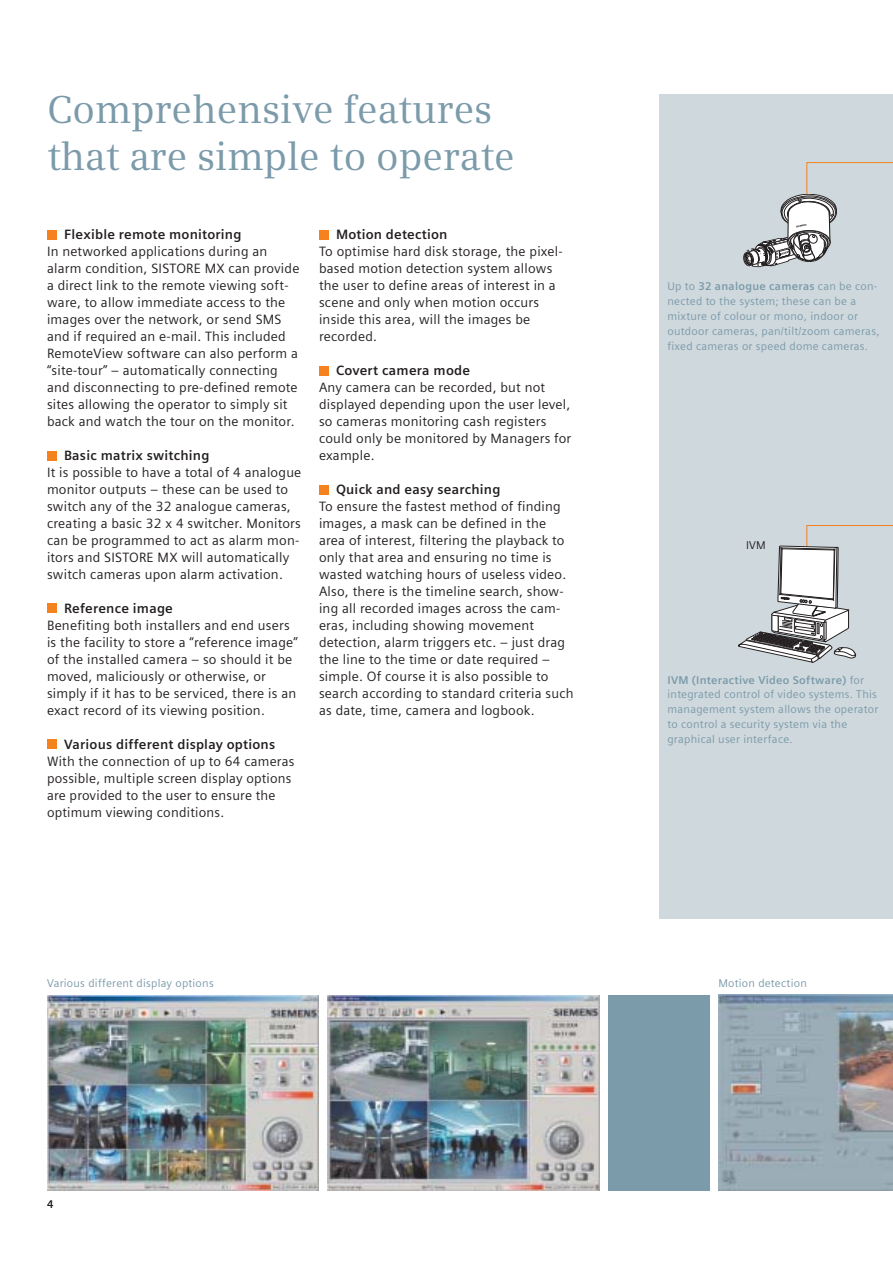
<style>
.page{position:relative;width:893px;height:1263px;background:#fff}
.page>*{position:absolute;margin:0;border:0;box-sizing:border-box;transform-origin:0 0}
.t1{font:39px/46.7px "Siemens Serif East";color:#7b9aaa}
.t2{font:13.5px/17px "Siemens Sans";letter-spacing:.015em;color:#231f20}
.t3{font:700 13.5px "Siemens Sans";letter-spacing:.015em;color:#231f20}
.t4{font:11.25px/14.9px "Siemens Sans";letter-spacing:.025em;color:#7b9aa9}
.t5{font:11.25px "Siemens Sans";letter-spacing:.025em;color:#7b9aaa}
.t6{font:11.25px "Siemens Sans";color:#231f20}
.t7{font:700 11.25px "Siemens Sans";color:#231f20}
.s1{font-weight:700}
</style>
<div class="page">
<div style="left:659px;top:95px;width:233px;height:824px;background:#ced8dd"></div>
<div style="left:47px;top:740px;width:9px;height:9px;background:#f5821f"></div>
<div style="left:47px;top:604px;width:9px;height:9px;background:#f5821f"></div>
<div style="left:47px;top:451px;width:9px;height:9px;background:#f5821f"></div>
<div style="left:47px;top:230px;width:9px;height:9px;background:#f5821f"></div>
<div style="left:319px;top:485px;width:9px;height:9px;background:#f5821f"></div>
<div style="left:319px;top:366px;width:9px;height:9px;background:#f5821f"></div>
<div style="left:319px;top:230px;width:9px;height:9px;background:#f5821f"></div>
<div style="left:608px;top:995px;width:102px;height:196px;background:#7b9aaa"></div>
<img style="left:47px;top:995px;width:272px;height:196px">
<img style="left:327px;top:995px;width:272px;height:196px">
<img style="left:718px;top:995px;width:174px;height:196px">
<svg style="left:738px;top:162px;width:154px;height:500px"></svg>
<h1 class="t1" style="left:47px;top:90px;width:469px">Comprehensive features that are simple to operate</h1>
<p class="t3" style="left:64px;top:230px;width:179px">Flexible remote monitoring</p>
<p class="t2" style="left:47px;top:244px;width:254px">In networked applications during an alarm condition, SISTORE MX can provide a direct link to the remote viewing soft&shy;ware, to allow immediate access to the images over the network, or send SMS and if required an e-mail. This included RemoteView software can also perform a “site-tour” – automatically connecting and disconnecting to pre-defined remote sites allowing the operator to simply sit back and watch the tour on the monitor.</p>
<p class="t3" style="left:64px;top:450px;width:147px">Basic matrix switching</p>
<p class="t2" style="left:47px;top:465px;width:256px">It is possible to have a total of 4 analogue monitor outputs – these can be used to switch any of the 32 analogue cameras, creating a basic 32 x 4 switcher. Monitors can be programmed to act as alarm mon&shy;itors and SISTORE MX will automatically switch cameras upon alarm activation.</p>
<p class="t3" style="left:64px;top:603px;width:110px">Reference image</p>
<p class="t2" style="left:47px;top:618px;width:252px">Benefiting both installers and end users is the facility to store a “reference image” of the installed camera – so should it be moved, maliciously or otherwise, or simply if it has to be serviced, there is an exact record of its viewing position.</p>
<p class="t3" style="left:64px;top:739px;width:213px">Various different display options</p>
<p class="t2" style="left:47px;top:754px;width:249px">With the connection of up to 64 cameras possible, multiple screen display options are provided to the user to ensure the optimum viewing conditions.</p>
<p class="t3" style="left:336px;top:230px;width:113px">Motion detection</p>
<p class="t2" style="left:319px;top:244px;width:245px">To optimise hard disk storage, the pixel&shy;based motion detection system allows the user to define areas of interest in a scene and only when motion occurs inside this area, will the images be recorded.</p>
<p class="t3" style="left:336px;top:365px;width:136px">Covert camera mode</p>
<p class="t2" style="left:319px;top:380px;width:254px">Any camera can be recorded, but not displayed depending upon the user level, so cameras monitoring cash registers could only be monitored by Managers for example.</p>
<p class="t3" style="left:336px;top:484px;width:166px">Quick and easy searching</p>
<p class="t2" style="left:319px;top:499px;width:256px">To ensure the fastest method of finding images, a mask can be defined in the area of interest, filtering the playback to only that area and ensuring no time is wasted watching hours of useless video.<br>Also, there is the timeline search, show&shy;ing all recorded images across the cam&shy;eras, including showing movement detection, alarm triggers etc. – just drag the line to the time or date required – simple. Of course it is also possible to search according to standard criteria such as date, time, camera and logbook.</p>
<p class="t4" style="left:667px;top:280px;width:213px">Up to <span class="s1">32 analogue cameras</span> can be con&shy;nected to the system; these can be a mixture of colour or mono, indoor or outdoor cameras, pan/tilt/zoom cameras, fixed cameras or speed dome cameras.</p>
<p class="t6" style="left:746px;top:541px;width:21px">IVM</p>
<p class="t4" style="left:667px;top:673px;width:212px"><span class="s1">IVM (Interactive Video Software)</span> for integrated control of video systems. This management system allows the operator to control a security system via the graphical user interface.</p>
<p class="t5" style="left:47px;top:979px;width:168px">Various different display options</p>
<p class="t5" style="left:718px;top:979px;width:90px">Motion detection</p>
<p class="t7" style="left:47px;top:1200px;width:8px">4</p>
</div>
